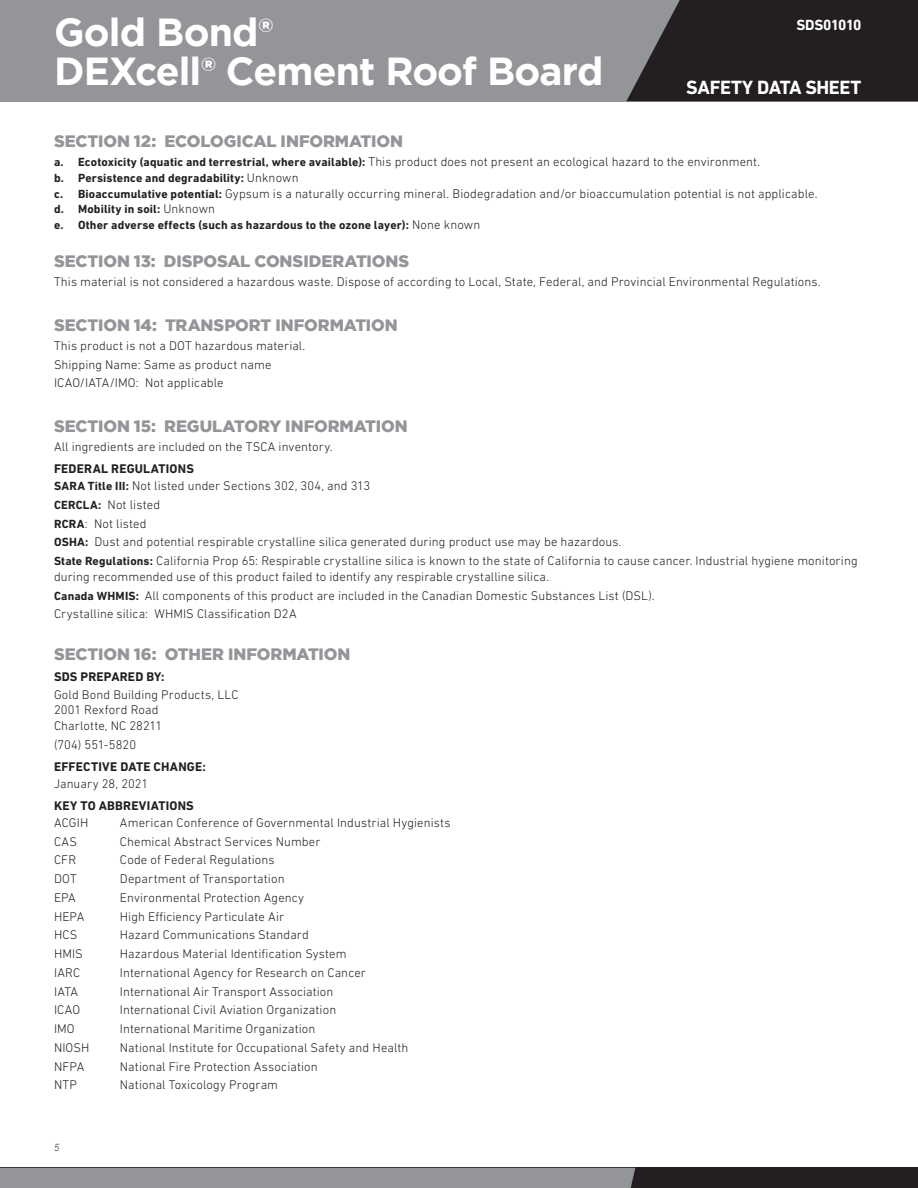
<style>
.page{position:relative;width:918px;height:1188px;background:#fff}
.page>*{position:absolute;margin:0;border:0;box-sizing:border-box;transform-origin:0 0}
.Headline_Large{font:700 39px "Gotham";letter-spacing:-.025em;color:#fff}
.Masthead_Title{font:700 19.5px "DIN Next LT Pro";letter-spacing:-.02em;color:#fff}
.Headline_small{font:900 16.5px "Gotham";letter-spacing:-.005em;color:#939598}
.Masthead_Title-2{font:700 15px "DIN Next LT Pro";letter-spacing:-.05em;color:#fff}
.Regular_Text{font:300 12.75px/15.8px "DIN Next LT Pro";letter-spacing:.01em;color:#231f20}
.subtitle{font:700 12.75px "DIN Next LT Pro";letter-spacing:.015em;color:#231f20}
.t1{font:700 12px "DIN Next LT Pro";letter-spacing:.015em;color:#231f20}
.PAGE_NUMBERS{font:italic 300 10.5px "DIN Next LT Pro";color:#231f20}
.s1{font-weight:700;font-size:12px}
.s2{font-weight:300;font-size:12.75px}
</style>
<div class="page">
<div style="left:0;top:0;width:918px;height:101px;background:#939598"></div>
<div style="left:0;top:1168px;width:918px;height:20px;background:#231f20"></div>
<div style="left:0;top:1168px;width:635px;height:20px;background:#939598"></div>
<svg style="left:626px;top:0;width:292px;height:101px;background:#2d292b"></svg>
<p class="Headline_Large" style="left:54px;top:10px;width:221px">Gold Bond®</p>
<p class="Headline_Large" style="left:54px;top:49px;width:551px">DEXcell® Cement Roof Board</p>
<p class="Masthead_Title-2" style="left:797px;top:16px;width:66px">SDS01010</p>
<p class="Masthead_Title" style="left:686px;top:76px;width:177px">SAFETY DATA SHEET</p>
<p class="Headline_small" style="left:54px;top:132px;width:351px">SECTION 12: ECOLOGICAL INFORMATION</p>
<p class="Regular_Text" style="left:54px;top:154px;width:708px"><span class="s1">a. Ecotoxicity (aquatic and terrestrial, where available):</span> This product does not present an ecological hazard to the environment.</p>
<p class="t1" style="left:54px;top:171px;width:246px">b. Persistence and degradability: <span class="s2">Unknown</span></p>
<p class="Regular_Text" style="left:54px;top:185px;width:765px"><span class="s1">c. Bioaccumulative potential:</span> Gypsum is a naturally occurring mineral. Biodegradation and/or bioaccumulation potential is not applicable.</p>
<p class="t1" style="left:54px;top:202px;width:163px">d. Mobility in soil: <span class="s2">Unknown</span></p>
<p class="t1" style="left:54px;top:218px;width:428px">e. Other adverse effects (such as hazardous to the ozone layer): <span class="s2">None known</span></p>
<p class="Headline_small" style="left:54px;top:252px;width:357px">SECTION 13: DISPOSAL CONSIDERATIONS</p>
<p class="Regular_Text" style="left:54px;top:274px;width:768px">This material is not considered a hazardous waste. Dispose of according to Local, State, Federal, and Provincial Environmental Regulations.</p>
<p class="Headline_small" style="left:54px;top:316px;width:345px">SECTION 14: TRANSPORT INFORMATION</p>
<p class="Regular_Text" style="left:54px;top:338px;width:253px">This product is not a DOT hazardous material.</p>
<p class="Regular_Text" style="left:54px;top:356px;width:219px">Shipping Name: Same as product name</p>
<p class="Regular_Text" style="left:54px;top:375px;width:171px">ICAO/IATA/IMO: Not applicable</p>
<p class="Headline_small" style="left:54px;top:417px;width:355px">SECTION 15: REGULATORY INFORMATION</p>
<p class="Regular_Text" style="left:54px;top:439px;width:280px">All ingredients are included on the TSCA inventory.</p>
<p class="subtitle" style="left:54px;top:461px;width:141px">FEDERAL REGULATIONS</p>
<p class="Regular_Text" style="left:54px;top:478px;width:318px"><span class="s1">SARA Title III:</span> Not listed under Sections 302, 304, and 313</p>
<p class="Regular_Text" style="left:54px;top:497px;width:108px"><span class="s1">CERCLA:</span> Not listed</p>
<p class="Regular_Text" style="left:54px;top:515px;width:94px"><span class="s1">RCRA</span>: Not listed</p>
<p class="Regular_Text" style="left:54px;top:534px;width:569px"><span class="s1">OSHA:</span> Dust and potential respirable crystalline silica generated during product use may be hazardous.</p>
<p class="Regular_Text" style="left:54px;top:553px;width:805px"><span class="s1">State Regulations:</span> California Prop 65: Respirable crystalline silica is known to the state of California to cause cancer. Industrial hygiene monitoring during recommended use of this product failed to identify any respirable crystalline silica.</p>
<p class="Regular_Text" style="left:54px;top:587px;width:602px"><span class="s1">Canada WHMIS:</span> All components of this product are included in the Canadian Domestic Substances List (DSL).</p>
<p class="Regular_Text" style="left:54px;top:606px;width:244px">Crystalline silica: WHMIS Classification D2A</p>
<p class="Headline_small" style="left:54px;top:644px;width:298px">SECTION 16: OTHER INFORMATION</p>
<p class="subtitle" style="left:54px;top:670px;width:112px">SDS PREPARED BY:</p>
<p class="Regular_Text" style="left:54px;top:686px;width:186px">Gold Bond Building Products, LLC<br>2001 Rexford Road<br>Charlotte, NC 28211</p>
<p class="Regular_Text" style="left:54px;top:737px;width:84px">(704) 551-5820</p>
<p class="subtitle" style="left:54px;top:759px;width:153px">EFFECTIVE DATE CHANGE:</p>
<p class="Regular_Text" style="left:54px;top:776px;width:96px">January 28, 2021</p>
<p class="subtitle" style="left:54px;top:798px;width:141px">KEY TO ABBREVIATIONS</p>
<p class="Regular_Text" style="left:54px;top:815px;width:36px">ACGIH</p>
<p class="Regular_Text" style="left:120px;top:815px;width:332px">American Conference of Governmental Industrial Hygienists</p>
<p class="Regular_Text" style="left:54px;top:833px;width:24px">CAS</p>
<p class="Regular_Text" style="left:120px;top:833px;width:202px">Chemical Abstract Services Number</p>
<p class="Regular_Text" style="left:54px;top:852px;width:24px">CFR</p>
<p class="Regular_Text" style="left:120px;top:852px;width:156px">Code of Federal Regulations</p>
<p class="Regular_Text" style="left:54px;top:871px;width:24px">DOT</p>
<p class="Regular_Text" style="left:120px;top:871px;width:166px">Department of Transportation</p>
<p class="Regular_Text" style="left:54px;top:890px;width:23px">EPA</p>
<p class="Regular_Text" style="left:120px;top:890px;width:186px">Environmental Protection Agency</p>
<p class="Regular_Text" style="left:54px;top:908px;width:32px">HEPA</p>
<p class="Regular_Text" style="left:120px;top:908px;width:166px">High Efficiency Particulate Air</p>
<p class="Regular_Text" style="left:54px;top:927px;width:25px">HCS</p>
<p class="Regular_Text" style="left:120px;top:927px;width:191px">Hazard Communications Standard</p>
<p class="Regular_Text" style="left:54px;top:946px;width:30px">HMIS</p>
<p class="Regular_Text" style="left:120px;top:946px;width:228px">Hazardous Material Identification System</p>
<p class="Regular_Text" style="left:54px;top:965px;width:28px">IARC</p>
<p class="Regular_Text" style="left:120px;top:965px;width:248px">International Agency for Research on Cancer</p>
<p class="Regular_Text" style="left:54px;top:983px;width:26px">IATA</p>
<p class="Regular_Text" style="left:120px;top:983px;width:215px">International Air Transport Association</p>
<p class="Regular_Text" style="left:54px;top:1002px;width:28px">ICAO</p>
<p class="Regular_Text" style="left:120px;top:1002px;width:218px">International Civil Aviation Organization</p>
<p class="Regular_Text" style="left:54px;top:1021px;width:22px">IMO</p>
<p class="Regular_Text" style="left:120px;top:1021px;width:197px">International Maritime Organization</p>
<p class="Regular_Text" style="left:54px;top:1040px;width:37px">NIOSH</p>
<p class="Regular_Text" style="left:120px;top:1040px;width:290px">National Institute for Occupational Safety and Health</p>
<p class="Regular_Text" style="left:54px;top:1058px;width:32px">NFPA</p>
<p class="Regular_Text" style="left:120px;top:1058px;width:199px">National Fire Protection Association</p>
<p class="Regular_Text" style="left:54px;top:1077px;width:25px">NTP</p>
<p class="Regular_Text" style="left:120px;top:1077px;width:160px">National Toxicology Program</p>
<p class="PAGE_NUMBERS" style="left:54px;top:1141px;width:7px">5</p>
</div>
